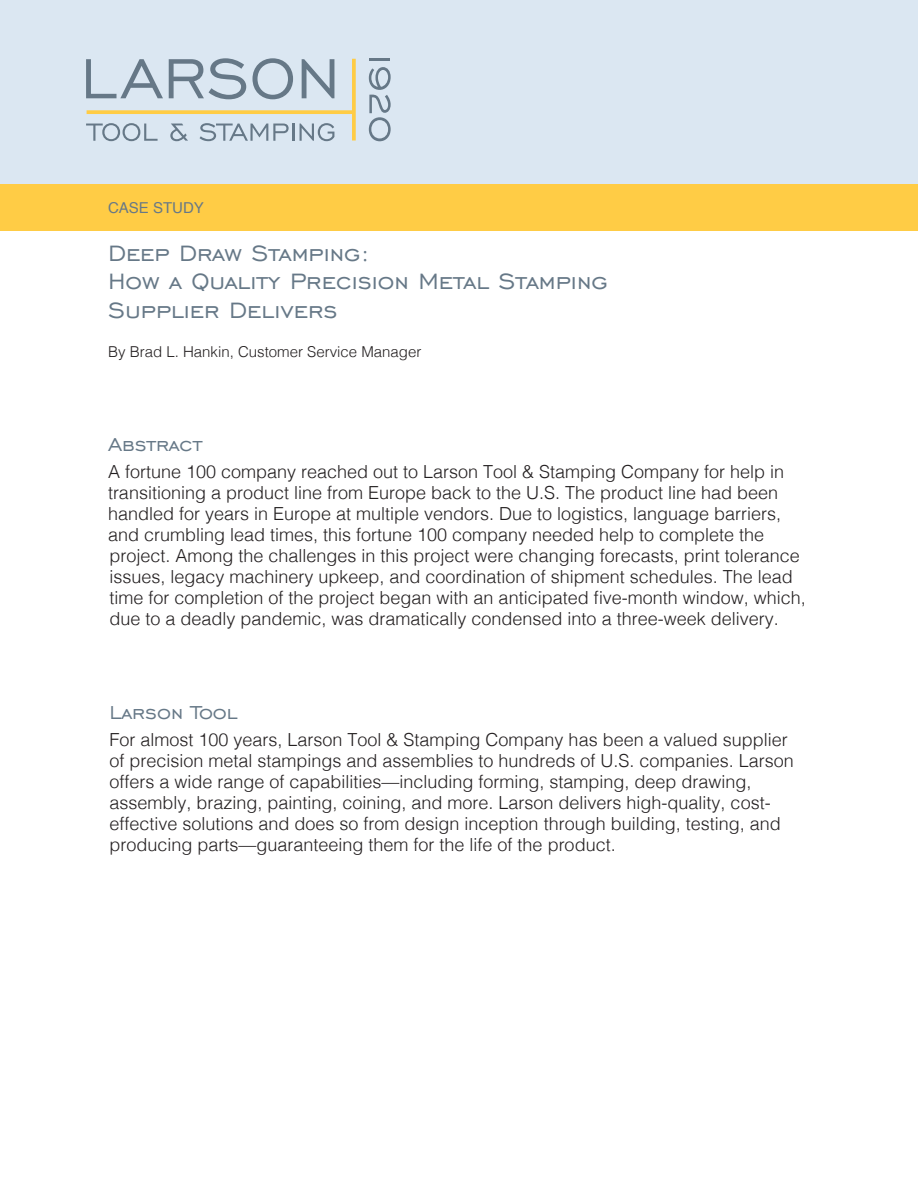
<style>
.page{position:relative;width:918px;height:1188px;background:#fff}
.page>*{position:absolute;margin:0;border:0;box-sizing:border-box;transform-origin:0 0}
.t1{font:28.5px/28.5px "Engravers Gothic BT";color:#667887}
.t2{font:24px "Engravers Gothic BT";color:#667887}
.t3{font:300 18px/21px "Helvetica";color:#231f20}
.t4{font:300 15px "Helvetica";color:#231f20}
.t5{font:15px "Helvetica";color:#667887}
</style>
<div class="page">
<div style="left:0;top:0;width:918px;height:185px;background:#dbe7f2"></div>
<div style="left:0;top:184px;width:918px;height:47px;background:#ffcc45"></div>
<hr style="left:369px;top:58px;width:21px;height:3px;background:#667887">
<svg style="left:369px;top:67px;width:22px;height:74px"></svg>
<svg style="left:86px;top:58px;width:270px;height:83px"></svg>
<p class="t5" style="left:108px;top:196px;width:97px">CASE STUDY</p>
<p class="t1" style="left:108px;top:238px;width:264px">Deep Draw Stamping:</p>
<p class="t1" style="left:108px;top:267px;width:501px">How a Quality Precision Metal Stamping<br>Supplier Delivers</p>
<p class="t4" style="left:108px;top:339px;width:315px">By Brad L. Hankin, Customer Service Manager</p>
<p class="t2" style="left:108px;top:431px;width:96px">Abstract</p>
<p class="t3" style="left:108px;top:460px;width:699px">A fortune 100 company reached out to Larson Tool &amp; Stamping Company for help in transitioning a product line from Europe back to the U.S. The product line had been handled for years in Europe at multiple vendors. Due to logistics, language barriers, and crumbling lead times, this fortune 100 company needed help to complete the project. Among the challenges in this project were changing forecasts, print tolerance issues, legacy machinery upkeep, and coordination of shipment schedules. The lead time for completion of the project began with an anticipated five-month window, which, due to a deadly pandemic, was dramatically condensed into a three-week delivery.</p>
<p class="t2" style="left:110px;top:699px;width:130px">Larson Tool</p>
<p class="t3" style="left:110px;top:727px;width:686px">For almost 100 years, Larson Tool &amp; Stamping Company has been a valued supplier of precision metal stampings and assemblies to hundreds of U.S. companies. Larson offers a wide range of capabilities—including forming, stamping, deep drawing, assembly, brazing, painting, coining, and more. Larson delivers high-quality, cost&shy;effective solutions and does so from design inception through building, testing, and producing parts—guaranteeing them for the life of the product.</p>
</div>
